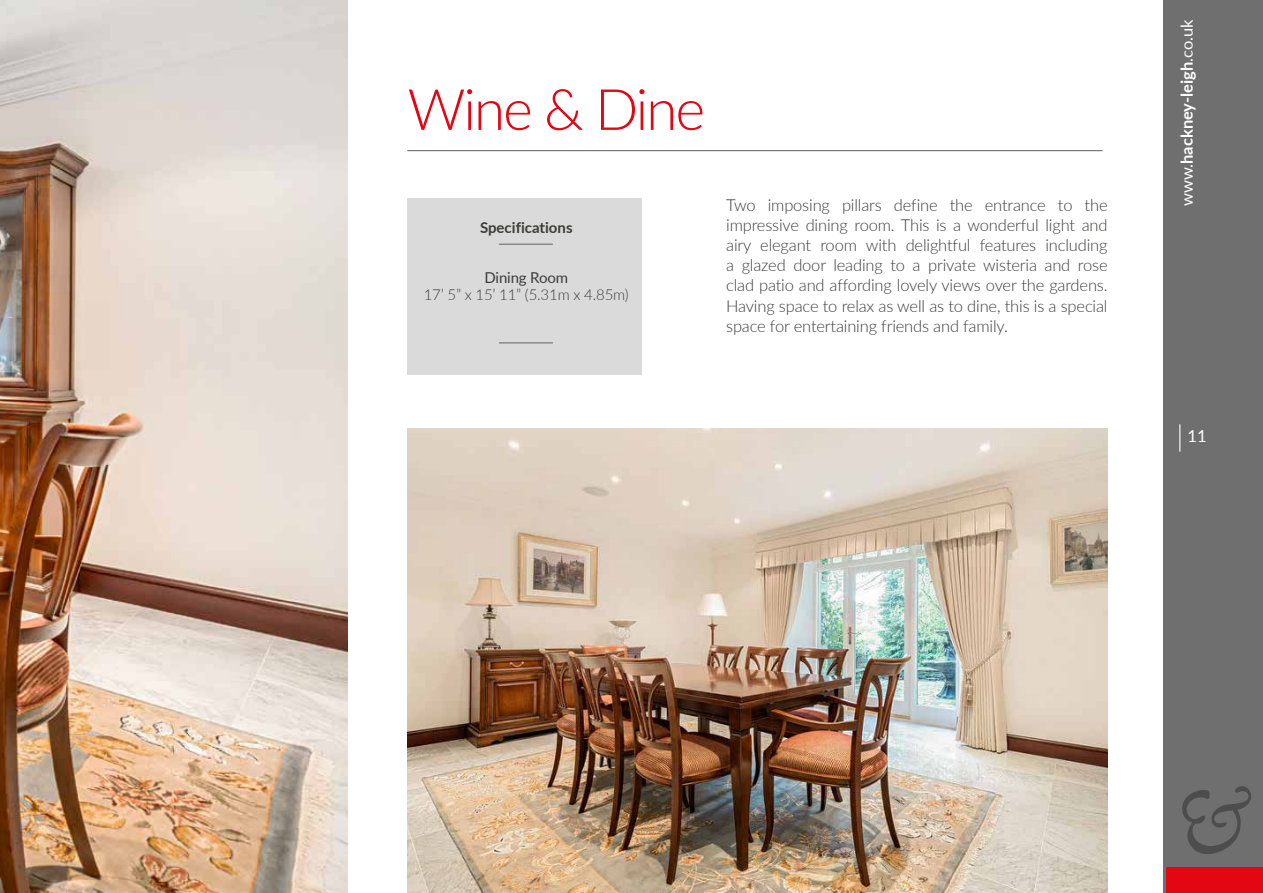
<style>
.page{position:relative;width:1263px;height:893px;background:#fff}
.page>*{position:absolute;margin:0;border:0;box-sizing:border-box;transform-origin:0 0}
.t1{font:300 57px "Lato";letter-spacing:-.035em;color:#e30613}
.t2{font:300 16.5px/20.1px "Lato";letter-spacing:-.01em;color:#3c3c3b;text-align:justify}
.t3{font:700 16.5px "Lato";color:#fff}
.t4{font:16.5px "Lato";color:#fff}
.t5{font:300 15px "Lato";letter-spacing:-.01em;color:#3c3c3b}
.t6{font:700 15px "Lato";color:#3c3c3b}
.t7{font:15px "Lato";letter-spacing:-.01em;color:#3c3c3b}
.s1{font-weight:400}
</style>
<div class="page">
<img style="left:0;top:0;width:348px;height:893px">
<hr style="left:408px;top:150px;width:694px;height:1px;background:#706f6f">
<div style="left:407px;top:198px;width:234px;height:176px;background:#dadada"></div>
<hr style="left:499px;top:244px;width:53px;height:1px;background:#706f6f">
<hr style="left:499px;top:342px;width:53px;height:1px;background:#706f6f">
<img style="left:407px;top:428px;width:701px;height:465px">
<div style="left:1163px;top:0;width:100px;height:893px;background:#706f6f"></div>
<div style="left:1167px;top:867px;width:96px;height:26px;background:#e30613"></div>
<svg style="left:1182px;top:786px;width:69px;height:68px"></svg>
<svg style="left:1179px;top:424px;width:2px;height:27px"></svg>
<h1 class="t1" style="left:407px;top:70px;width:299px">Wine &amp; Dine</h1>
<p class="t6" style="left:480px;top:217px;width:94px">Specifications</p>
<p class="t7" style="left:484px;top:267px;width:85px">Dining Room</p>
<p class="t5" style="left:424px;top:284px;width:207px">17’ 5” x 15’ 11” (5.31m x 4.85m)</p>
<p class="t2" style="left:726px;top:194px;width:383px">Two imposing pillars define the entrance to the impressive dining room. This is a wonderful light and airy elegant room with delightful features including a glazed door leading to a private wisteria and rose clad patio and affording lovely views over the gardens.<br>Having space to relax as well as to dine, this is a special space for entertaining friends and family.</p>
<p class="t3" style="left:1175px;top:204px;width:189px;rotate:-90deg"><span class="s1">www.</span>hackney-leigh<span class="s1">.co.uk</span></p>
<p class="t3" style="left:1175px;top:206px;width:189px;rotate:-90deg"><span class="s1">www.</span>hackney-leigh<span class="s1">.co.uk</span></p>
<p class="t4" style="left:1188px;top:422px;width:21px">07</p>
<p class="t4" style="left:1188px;top:425px;width:21px">11</p>
</div>
